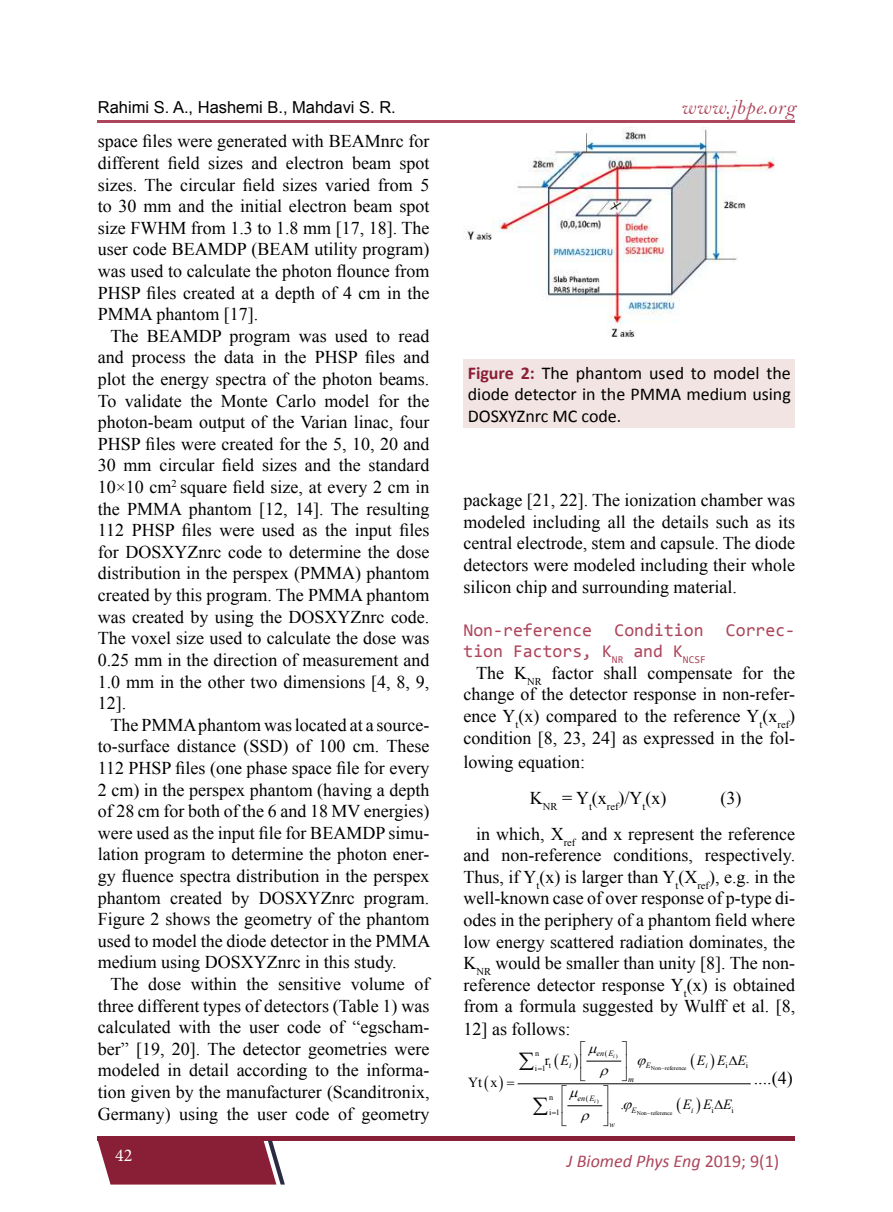
<style>
.page{position:relative;width:893px;height:1212px;background:#fff}
.page>*{position:absolute;margin:0;border:0;box-sizing:border-box;transform-origin:0 0}
.t1{font:21px "Bell MT Italic";letter-spacing:.03em;color:#ad465c}
.t2{font:18px/21.6px "Times New Roman";color:#000;text-align:justify}
.t3{font:18px/21.6px "Calibri";color:#000;text-align:justify}
.t4{font:18px/21.5px "Consolas";color:#ad465c}
.t5{font:italic 18px "Calibri";color:#ad465c}
.t6{font:18px "Minion Pro";color:#fff}
.t7{font:16.5px "Arial";color:#000}
.t8{font:italic 13.95px "Times New Roman";letter-spacing:.81em;color:#000}
.t9{font:13.95px "Times New Roman";color:#000}
.t10{font:8.1px "Times New Roman";color:#000}
.t11{font:italic 8.1px "Times New Roman";color:#000}
.t12{font:5.85px "Times New Roman";letter-spacing:-.01em;color:#000}
.t13{font:italic 5.85px "Times New Roman";color:#000}
.s1{font-weight:700;color:#891f36}
.s2{font-style:normal}
</style>
<div class="page">
<div style="left:98px;top:1136px;width:697px;height:5px;background:#891f36"></div>
<svg style="left:98px;top:1141px;width:187px;height:43px;background:#913348"></svg>
<hr style="left:98px;top:120px;width:697px;height:2px;background:#ad465c">
<hr style="left:587px;top:1061px;width:34px;height:1px;background:#000">
<hr style="left:518px;top:1083px;width:232px;height:1px;background:#000">
<div style="left:463px;top:359px;width:332px;height:68px;background:#f1e4e3"></div>
<img style="left:464px;top:128px;width:311px;height:210px">
<svg style="left:517px;top:1060px;width:92px;height:47px"></svg>
<p class="t7" style="left:98px;top:97px;width:300px">Rahimi S. A., Hashemi B., Mahdavi S. R.</p>
<p class="t2" style="left:98px;top:130px;width:333px">space files were generated with BEAMnrc for different field sizes and electron beam spot sizes. The circular field sizes varied from 5 to 30 mm and the initial electron beam spot size FWHM from 1.3 to 1.8 mm [17, 18]. The user code BEAMDP (BEAM utility program) was used to calculate the photon flounce from PHSP files created at a depth of 4 cm in the PMMA phantom [17].</p>
<p class="t2" style="left:98px;top:325px;width:333px;text-indent:13px">The BEAMDP program was used to read and process the data in the PHSP files and plot the energy spectra of the photon beams.<br>To validate the Monte Carlo model for the photon-beam output of the Varian linac, four PHSP files were created for the 5, 10, 20 and 30 mm circular field sizes and the standard 10×10 cm<sup>2</sup> square field size, at every 2 cm in the PMMA phantom [12, 14]. The resulting 112 PHSP files were used as the input files for DOSXYZnrc code to determine the dose distribution in the perspex (PMMA) phantom created by this program. The PMMA phantom was created by using the DOSXYZnrc code.<br>The voxel size used to calculate the dose was 0.25 mm in the direction of measurement and 1.0 mm in the other two dimensions [4, 8, 9, 12].</p>
<p class="t2" style="left:98px;top:714px;width:334px;text-indent:13px">The PMMA phantom was located at a source&shy;to-surface distance (SSD) of 100 cm. These 112 PHSP files (one phase space file for every 2 cm) in the perspex phantom (having a depth of 28 cm for both of the 6 and 18 MV energies) were used as the input file for BEAMDP simu&shy;lation program to determine the photon ener&shy;gy fluence spectra distribution in the perspex phantom created by DOSXYZnrc program.<br>Figure 2 shows the geometry of the phantom used to model the diode detector in the PMMA medium using DOSXYZnrc in this study.</p>
<p class="t2" style="left:98px;top:973px;width:333px;text-indent:13px">The dose within the sensitive volume of three different types of detectors (Table 1) was calculated with the user code of “egscham&shy;ber” [19, 20]. The detector geometries were modeled in detail according to the informa&shy;tion given by the manufacturer (Scanditronix, Germany) using the user code of geometry</p>
<p class="t6" style="left:115px;top:1143px;width:19px">42</p>
<p class="t1" style="left:681px;top:94px;width:116px">www.jbpe.org</p>
<p class="t3" style="left:468px;top:362px;width:325px"><span class="s1">Figure 2:</span> The phantom used to model the diode detector in the PMMA medium using DOSXYZnrc MC code.</p>
<p class="t2" style="left:463px;top:489px;width:333px">package [21, 22]. The ionization chamber was modeled including all the details such as its central electrode, stem and capsule. The diode detectors were modeled including their whole silicon chip and surrounding material.</p>
<p class="t4" style="left:463px;top:619px;width:333px">Non-reference Condition Correc&shy;tion Factors, K<sub>NR</sub> and K<sub>NCSF</sub></p>
<p class="t2" style="left:463px;top:662px;width:333px;text-indent:13px">The K<sub>NR</sub> factor shall compensate for the change of the detector response in non-refer&shy;ence Y<sub>t</sub>(x) compared to the reference Y<sub>t</sub>(x<sub>ref</sub>) condition [8, 23, 24] as expressed in the fol-</p>
<p class="t2" style="left:530px;top:743px;width:138px;line-height:36px;text-indent:-66px">lowing equation:<br>K<sub>NR</sub> = Y<sub>t</sub>(x<sub>ref</sub>)/Y<sub>t</sub>(x)</p>
<p class="t2" style="left:476px;top:779px;width:320px;line-height:36px;text-indent:244px">(3)<br>in which, X<sub>ref</sub> and x represent the reference</p>
<p class="t2" style="left:463px;top:844px;width:333px">and non-reference conditions, respectively.<br>Thus, if Y<sub>t</sub>(x) is larger than Y<sub>t</sub>(X<sub>ref</sub>), e.g. in the well-known case of over response of p-type di&shy;odes in the periphery of a phantom field where low energy scattered radiation dominates, the K<sub>NR</sub> would be smaller than unity [8]. The non&shy;reference detector response Y<sub>t</sub>(x) is obtained from a formula suggested by Wulff et al. [8, 12] as follows:</p>
<p class="t13" style="left:613px;top:1052px;width:6px">i<span class="s2">)</span></p>
<p class="t12" style="left:651px;top:1064px;width:37px">Non reference</p>
<p class="t13" style="left:594px;top:1097px;width:6px">i<span class="s2">)</span></p>
<p class="t12" style="left:637px;top:1109px;width:37px">Non reference</p>
<p class="t10" style="left:535px;top:1047px;width:6px">n</p>
<p class="t10" style="left:605px;top:1048px;width:4px">(</p>
<p class="t10" style="left:549px;top:1060px;width:4px">t</p>
<p class="t10" style="left:725px;top:1060px;width:4px">i</p>
<p class="t10" style="left:746px;top:1060px;width:4px">i</p>
<p class="t10" style="left:535px;top:1062px;width:13px">i 1</p>
<p class="t10" style="left:549px;top:1092px;width:6px">n</p>
<p class="t10" style="left:586px;top:1093px;width:4px">(</p>
<p class="t10" style="left:711px;top:1104px;width:4px">i</p>
<p class="t10" style="left:732px;top:1104px;width:4px">i</p>
<p class="t10" style="left:549px;top:1107px;width:13px">i 1</p>
<p class="t11" style="left:596px;top:1048px;width:18px">en E</p>
<p class="t8" style="left:561px;top:1050px;width:10px">E</p>
<p class="t8" style="left:697px;top:1050px;width:51px">EEE</p>
<p class="t8" style="left:683px;top:1095px;width:51px">EEE</p>
<p class="t9" style="left:545px;top:1050px;width:6px">r</p>
<p class="t11" style="left:569px;top:1060px;width:4px">i</p>
<p class="t11" style="left:646px;top:1060px;width:7px">E</p>
<p class="t11" style="left:705px;top:1060px;width:4px">i</p>
<p class="t11" style="left:628px;top:1074px;width:7px">m</p>
<p class="t11" style="left:577px;top:1092px;width:18px">en E</p>
<p class="t11" style="left:632px;top:1104px;width:7px">E</p>
<p class="t11" style="left:691px;top:1104px;width:4px">i</p>
<p class="t11" style="left:609px;top:1118px;width:7px">w</p>
<p class="t2" style="left:754px;top:1067px;width:40px">....(4)</p>
<p class="t9" style="left:468px;top:1073px;width:31px">Yt x</p>
<p class="t9" style="left:620px;top:1095px;width:5px">.</p>
<p class="t5" style="left:567px;top:1148px;width:214px">J Biomed Phys Eng <span class="s2">2019; 9(1)</span></p>
</div>
